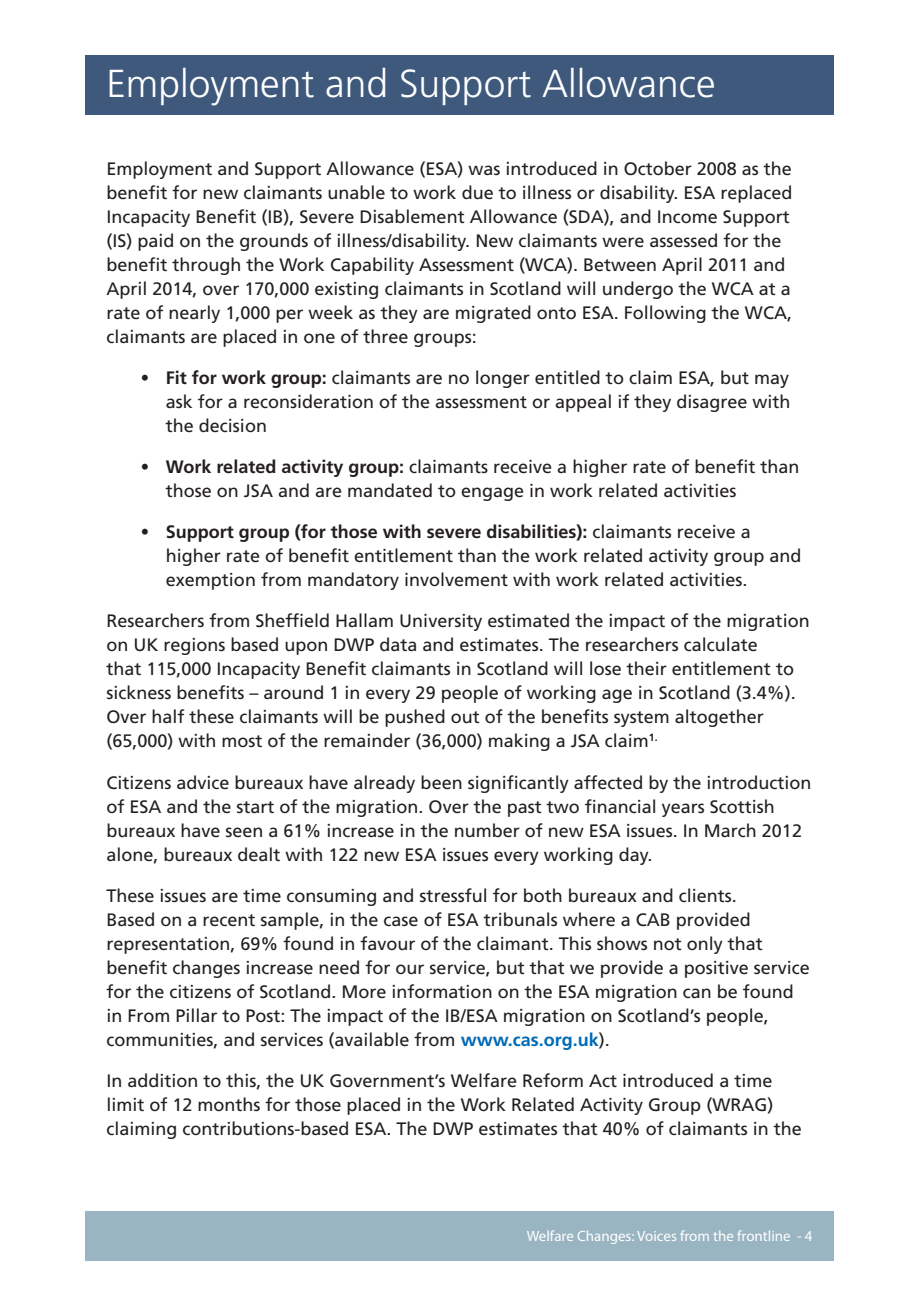
<style>
.page{position:relative;width:919px;height:1289px;background:#fff}
.page>*{position:absolute;margin:0;border:0;box-sizing:border-box;transform-origin:0 0}
.H2_white{font:300 39px "Frutiger LT Std";color:#fff}
.Body{font:18px/24px "Frutiger LT Std";color:#231f20}
.t1{font:15px "Myriad Pro";color:#fff}
.s1{font-family:"Arial";font-weight:900}
.s2{font-weight:700}
.s3{font-weight:700;color:#006bb6}
</style>
<div class="page">
<div style="left:85px;top:1210px;width:748px;height:50px;background:#9ab5c2"></div>
<div style="left:85px;top:55px;width:748px;height:60px;background:#3e597c"></div>
<p class="H2_white" style="left:106px;top:62px;width:610px">Employment and Support Allowance</p>
<p class="Body" style="left:106px;top:157px;width:687px">Employment and Support Allowance (ESA) was introduced in October 2008 as the benefit for new claimants unable to work due to illness or disability. ESA replaced Incapacity Benefit (IB), Severe Disablement Allowance (SDA), and Income Support (IS) paid on the grounds of illness/disability. New claimants were assessed for the benefit through the Work Capability Assessment (WCA). Between April 2011 and April 2014, over 170,000 existing claimants in Scotland will undergo the WCA at a rate of nearly 1,000 per week as they are migrated onto ESA. Following the WCA, claimants are placed in one of three groups:</p>
<p class="Body" style="left:166px;top:366px;width:626px;text-align:justify;text-indent:-26px"><span class="s1">•</span> <span class="s2">Fit for work group:</span> claimants are no longer entitled to claim ESA, but may ask for a reconsideration of the assessment or appeal if they disagree with the decision</p>
<p class="Body" style="left:166px;top:455px;width:635px;text-indent:-26px"><span class="s1">•</span> <span class="s2">Work related activity group:</span> claimants receive a higher rate of benefit than those on JSA and are mandated to engage in work related activities</p>
<p class="Body" style="left:166px;top:520px;width:637px;text-indent:-26px"><span class="s1">•</span> <span class="s2">Support group (for those with severe disabilities):</span> claimants receive a higher rate of benefit entitlement than the work related activity group and exemption from mandatory involvement with work related activities.</p>
<p class="Body" style="left:106px;top:609px;width:704px">Researchers from Sheffield Hallam University estimated the impact of the migration on UK regions based upon DWP data and estimates. The researchers calculate<br>that 115,000 Incapacity Benefit claimants in Scotland will lose their entitlement to sickness benefits – around 1 in every 29 people of working age in Scotland (3.4%).<br>Over half these claimants will be pushed out of the benefits system altogether (65,000) with most of the remainder (36,000) making a JSA claim<sup>1.</sup></p>
<p class="Body" style="left:106px;top:770px;width:706px">Citizens advice bureaux have already been significantly affected by the introduction of ESA and the start of the migration. Over the past two financial years Scottish bureaux have seen a 61% increase in the number of new ESA issues. In March 2012 alone, bureaux dealt with 122 new ESA issues every working day.</p>
<p class="Body" style="left:106px;top:883px;width:705px">These issues are time consuming and stressful for both bureaux and clients.<br>Based on a recent sample, in the case of ESA tribunals where a CAB provided representation, 69% found in favour of the claimant. This shows not only that benefit changes increase need for our service, but that we provide a positive service for the citizens of Scotland. More information on the ESA migration can be found in From Pillar to Post: The impact of the IB/ESA migration on Scotland’s people, communities, and services (available from <span class="s3">www.cas.org.uk</span>).</p>
<p class="Body" style="left:106px;top:1068px;width:697px">In addition to this, the UK Government’s Welfare Reform Act introduced a time limit of 12 months for those placed in the Work Related Activity Group (WRAG) claiming contributions-based ESA. The DWP estimates that 40% of claimants in the</p>
<p class="t1" style="left:526px;top:1226px;width:287px">Welfare Changes: Voices from the frontline - 4</p>
</div>
